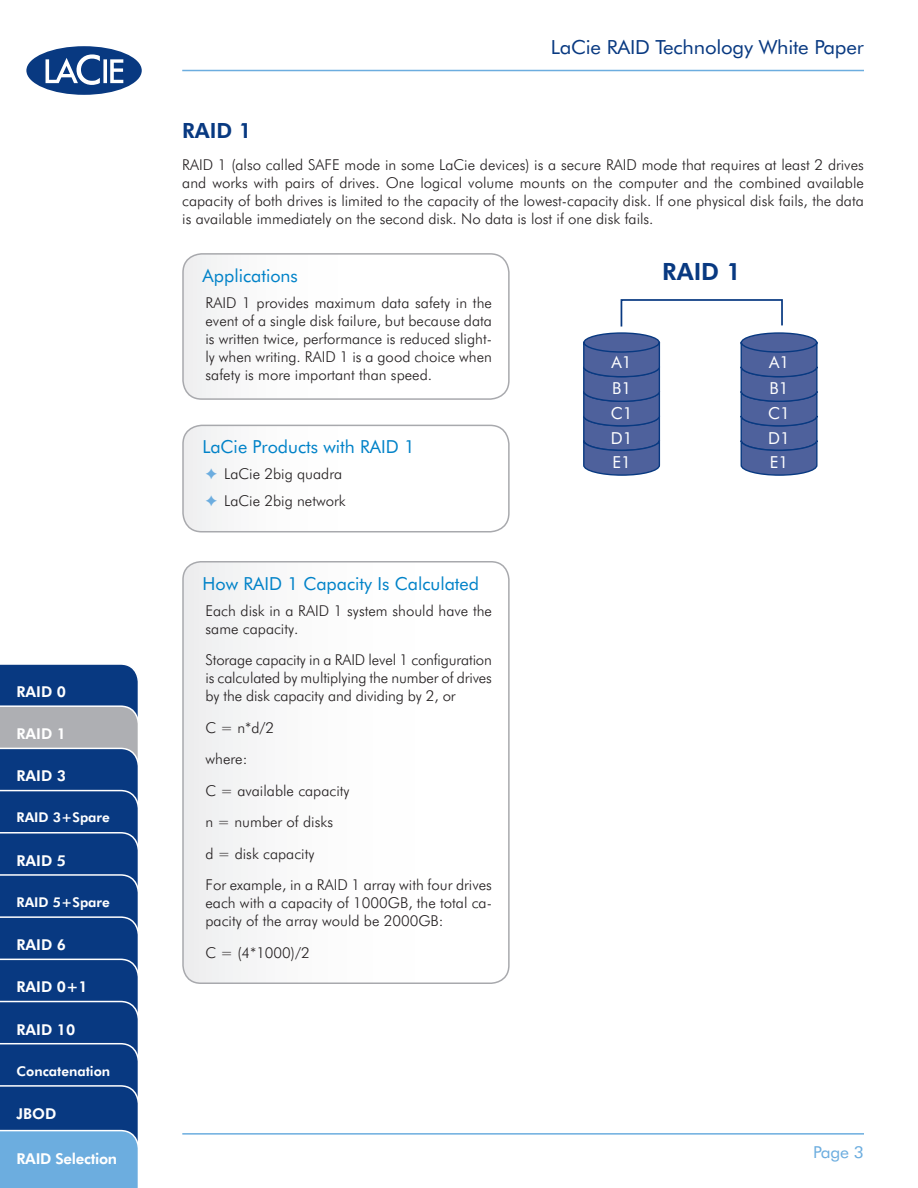
<style>
.page{position:relative;width:918px;height:1188px;background:#fff}
.page>*{position:absolute;margin:0;border:0;box-sizing:border-box;transform-origin:0 0}
.t1{font:800 23.85px "Futura BT";color:#083981}
._1_1_Heading{font:800 21px "Futura BT";color:#083981}
.t2{font:19.5px "Futura BT";letter-spacing:-.01em;color:#083981;scale:1.05 1}
._1_1_1_Heading{font:18px "Futura BT";color:#0082c8}
.t3{font:16.5px/25px "Futura BT";color:#fff;text-align:justify}
.t4{font:16.5px "Futura BT";color:#6caddf;scale:1.05 1}
.Bullets{font:300 15px/18px "Futura BT";color:#231f20;text-align:justify}
.t5{font:800 15px "Futura BT";color:#fff}
.t6{font:800 15px "Futura BT";letter-spacing:-.02em;color:#fff}
.t7{font:800 13.5px "Futura BT";color:#fff}
.s1{color:#6caddf}
</style>
<div class="page">
<hr style="left:182px;top:1133px;width:682px;height:2px;background:#6caddf">
<hr style="left:182px;top:70px;width:682px;height:1px;background:#6caddf">
<svg style="left:26px;top:46px;width:116px;height:49px"></svg>
<svg style="left:185px;top:256px;width:322px;height:141px"></svg>
<div style="left:182px;top:253px;width:328px;height:147px;border:2px solid #a8a9ad;border-radius:19px"></div>
<svg style="left:185px;top:425px;width:322px;height:107px"></svg>
<div style="left:182px;top:425px;width:328px;height:107px;border:2px solid #a8a9ad;border-radius:19px"></div>
<svg style="left:620px;top:299px;width:163px;height:28px"></svg>
<div style="left:584px;top:333px;width:75px;height:20px;background:#4e619c;border-radius:50%"></div>
<div style="left:583px;top:332px;width:77px;height:21px;border:1px solid #083981;border-radius:50%"></div>
<svg style="left:583px;top:341px;width:78px;height:135px;background:#495f9a"></svg>
<div style="left:741px;top:333px;width:76px;height:20px;background:#4e619c;border-radius:50%"></div>
<div style="left:741px;top:332px;width:77px;height:21px;border:1px solid #083981;border-radius:50%"></div>
<svg style="left:740px;top:341px;width:78px;height:135px;background:#4c629c"></svg>
<svg style="left:183px;top:562px;width:324px;height:421px"></svg>
<div style="left:182px;top:561px;width:328px;height:423px;border:2px solid #a8a9ad;border-radius:18px"></div>
<svg style="left:0;top:664px;width:138px;height:524px;background:#275593"></svg>
<p class="t5" style="left:16px;top:683px;width:51px">RAID 0</p>
<p class="t5" style="left:16px;top:725px;width:51px">RAID 1</p>
<p class="t5" style="left:16px;top:767px;width:51px">RAID 3</p>
<p class="t7" style="left:16px;top:809px;width:95px">RAID 3+Spare</p>
<p class="t5" style="left:16px;top:851px;width:51px">RAID 5</p>
<p class="t7" style="left:16px;top:894px;width:95px">RAID 5+Spare</p>
<p class="t5" style="left:16px;top:936px;width:51px">RAID 6</p>
<p class="t5" style="left:16px;top:978px;width:73px">RAID 0+1</p>
<p class="t5" style="left:16px;top:1020px;width:60px">RAID 10</p>
<p class="t7" style="left:16px;top:1063px;width:95px">Concatenation</p>
<p class="t5" style="left:16px;top:1104px;width:41px">JBOD</p>
<p class="t6" style="left:16px;top:1149px;width:102px">RAID Selection</p>
<h3 class="t2" style="left:551px;top:36px;width:300px">LaCie RAID Technology White Paper</h3>
<p class="_1_1_Heading" style="left:182px;top:118px;width:71px">RAID 1</p>
<p class="Bullets" style="left:182px;top:155px;width:683px">RAID 1 (also called SAFE mode in some LaCie devices) is a secure RAID mode that requires at least 2 drives and works with pairs of drives. One logical volume mounts on the computer and the combined available capacity of both drives is limited to the capacity of the lowest-capacity disk. If one physical disk fails, the data is available immediately on the second disk. No data is lost if one disk fails.</p>
<p class="_1_1_1_Heading" style="left:202px;top:265px;width:97px">Applications</p>
<p class="Bullets" style="left:206px;top:294px;width:288px">RAID 1 provides maximum data safety in the event of a single disk failure, but because data is written twice, performance is reduced slight&shy;ly when writing. RAID 1 is a good choice when safety is more important than speed.</p>
<p class="_1_1_1_Heading" style="left:202px;top:436px;width:214px">LaCie Products with RAID 1</p>
<p class="Bullets" style="left:206px;top:465px;width:138px"><span class="s1">✦</span> LaCie 2big quadra</p>
<p class="Bullets" style="left:206px;top:491px;width:142px"><span class="s1">✦</span> LaCie 2big network</p>
<p class="_1_1_1_Heading" style="left:202px;top:572px;width:278px">How RAID 1 Capacity Is Calculated</p>
<p class="Bullets" style="left:206px;top:601px;width:288px">Each disk in a RAID 1 system should have the same capacity.</p>
<p class="Bullets" style="left:206px;top:651px;width:288px">Storage capacity in a RAID level 1 configuration is calculated by multiplying the number of drives by the disk capacity and dividing by 2, or</p>
<p class="Bullets" style="left:206px;top:718px;width:70px">C = n*d/2</p>
<p class="Bullets" style="left:206px;top:750px;width:43px">where:</p>
<p class="Bullets" style="left:206px;top:781px;width:146px">C = available capacity</p>
<p class="Bullets" style="left:206px;top:813px;width:129px">n = number of disks</p>
<p class="Bullets" style="left:206px;top:844px;width:110px">d = disk capacity</p>
<p class="Bullets" style="left:206px;top:876px;width:288px">For example, in a RAID 1 array with four drives each with a capacity of 1000GB, the total ca&shy;pacity of the array would be 2000GB:</p>
<p class="Bullets" style="left:206px;top:943px;width:106px">C = (4*1000)/2</p>
<p class="t1" style="left:662px;top:257px;width:80px">RAID 1</p>
<p class="t3" style="left:611px;top:350px;width:23px">A1<br>B1<br>C1<br>D1<br>E1</p>
<p class="t3" style="left:768px;top:350px;width:23px">A1<br>B1<br>C1<br>D1<br>E1</p>
<p class="t4" style="left:813px;top:1142px;width:50px">Page 3</p>
</div>
